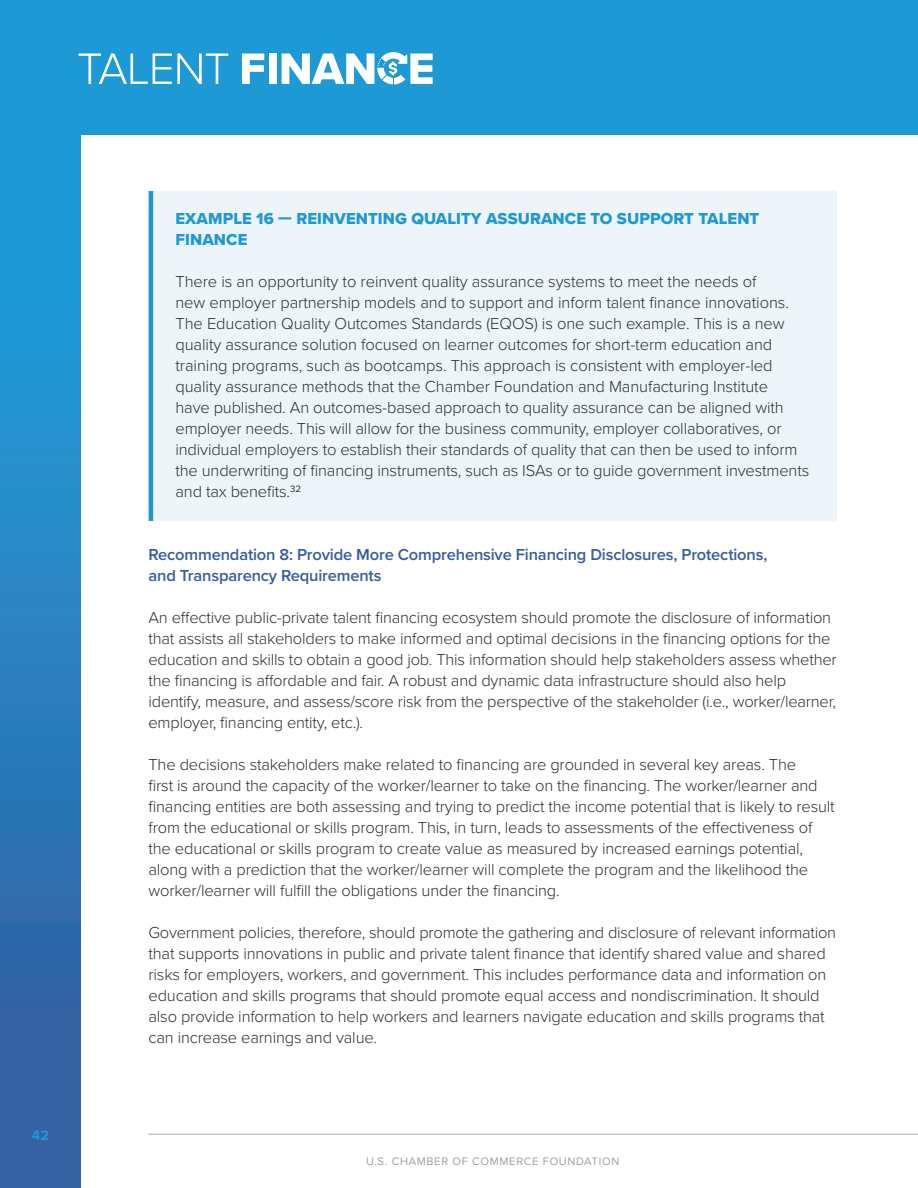
<style>
.page{position:relative;width:918px;height:1188px;background:#fff}
.page>*{position:absolute;margin:0;border:0;box-sizing:border-box;transform-origin:0 0}
.t1{font:300 16.5px/21px "Proxima Nova";letter-spacing:-.01em;color:#312f30}
.t2{font:600 16.5px/21px "Proxima Nova";letter-spacing:-.01em;color:#365ea0}
.t3{font:16.5px/21px "Proxima Nova Extrabld";letter-spacing:.005em;color:#1d99d6}
.t4{font:700 14.25px "Proxima Nova";color:#1d99d6}
.t5{font:11.25px "Proxima Nova";letter-spacing:.06em;color:#9d9fa2}
</style>
<div class="page">
<div style="left:0;top:0;width:918px;height:1188px;background:linear-gradient(to bottom,#19a6e1,#365ea0)"></div>
<svg style="left:242px;top:54px;width:22px;height:30px"></svg>
<div style="left:269px;top:54px;width:8px;height:30px;background:#fff"></div>
<svg style="left:282px;top:51px;width:151px;height:33px"></svg>
<svg style="left:79px;top:53px;width:149px;height:31px;background:#4eafde"></svg>
<div style="left:81px;top:135px;width:837px;height:1053px;background:#fff"></div>
<hr style="left:148px;top:1134px;width:770px;height:1px;background:#a8a9ad">
<div style="left:148px;top:191px;width:689px;height:330px;background:#edf4fa"></div>
<hr style="left:149px;top:191px;width:4px;height:330px;background:#1d99d6">
<p class="t4" style="left:32px;top:1124px;width:19px">42</p>
<p class="t3" style="left:176px;top:208px;width:585px">EXAMPLE 16 — REINVENTING QUALITY ASSURANCE TO SUPPORT TALENT<br>FINANCE</p>
<p class="t1" style="left:176px;top:270px;width:635px">There is an opportunity to reinvent quality assurance systems to meet the needs of<br>new employer partnership models and to support and inform talent finance innovations.<br>The Education Quality Outcomes Standards (EQOS) is one such example. This is a new quality assurance solution focused on learner outcomes for short-term education and training programs, such as bootcamps. This approach is consistent with employer-led quality assurance methods that the Chamber Foundation and Manufacturing Institute<br>have published. An outcomes-based approach to quality assurance can be aligned with employer needs. This will allow for the business community, employer collaboratives, or individual employers to establish their standards of quality that can then be used to inform the underwriting of financing instruments, such as ISAs or to guide government investments and tax benefits.<sup>32</sup></p>
<p class="t2" style="left:148px;top:544px;width:620px">Recommendation 8: Provide More Comprehensive Financing Disclosures, Protections, and Transparency Requirements</p>
<p class="t1" style="left:148px;top:606px;width:690px">An effective public-private talent financing ecosystem should promote the disclosure of information that assists all stakeholders to make informed and optimal decisions in the financing options for the education and skills to obtain a good job. This information should help stakeholders assess whether the financing is affordable and fair. A robust and dynamic data infrastructure should also help identify, measure, and assess/score risk from the perspective of the stakeholder (i.e., worker/learner, employer, financing entity, etc.).</p>
<p class="t1" style="left:148px;top:753px;width:688px">The decisions stakeholders make related to financing are grounded in several key areas. The<br>first is around the capacity of the worker/learner to take on the financing. The worker/learner and financing entities are both assessing and trying to predict the income potential that is likely to result from the educational or skills program. This, in turn, leads to assessments of the effectiveness of the educational or skills program to create value as measured by increased earnings potential, along with a prediction that the worker/learner will complete the program and the likelihood the worker/learner will fulfill the obligations under the financing.</p>
<p class="t1" style="left:148px;top:921px;width:689px">Government policies, therefore, should promote the gathering and disclosure of relevant information that supports innovations in public and private talent finance that identify shared value and shared risks for employers, workers, and government. This includes performance data and information on education and skills programs that should promote equal access and nondiscrimination. It should also provide information to help workers and learners navigate education and skills programs that can increase earnings and value.</p>
<p class="t5" style="left:366px;top:1152px;width:255px">U.S. CHAMBER OF COMMERCE FOUNDATION</p>
</div>
